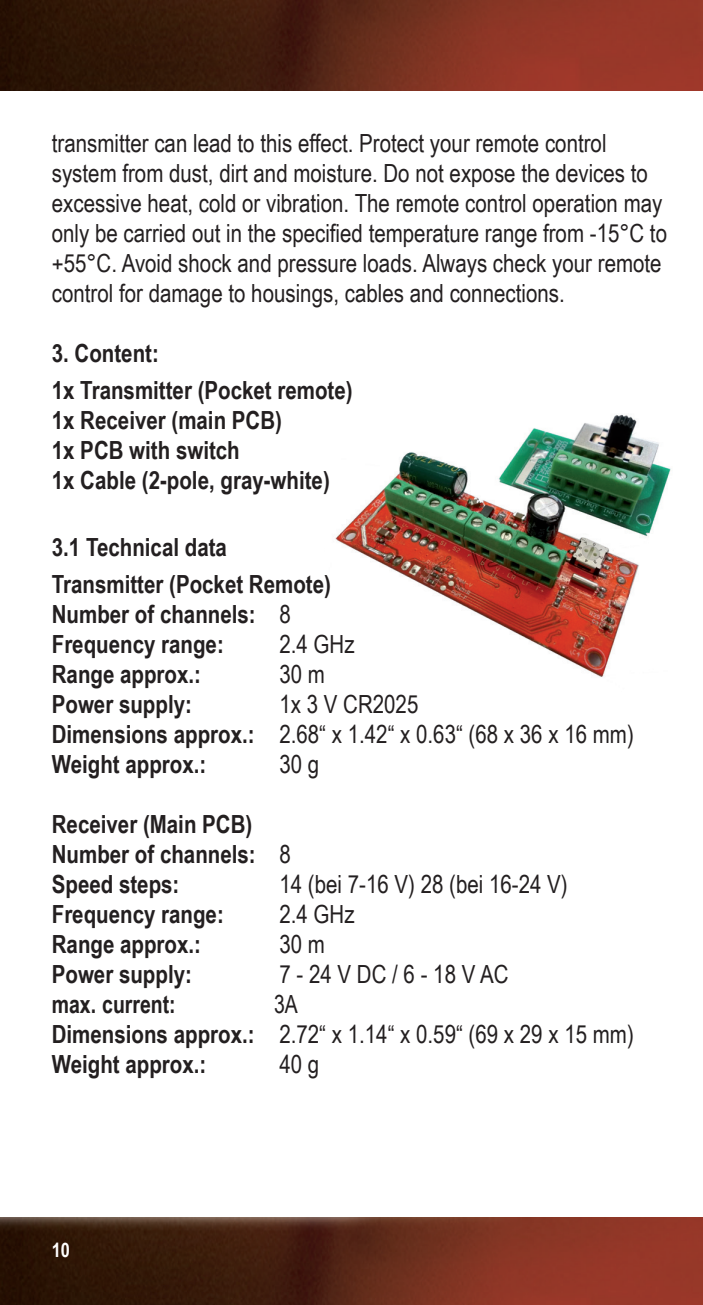
<style>
.page{position:relative;width:703px;height:1305px;background:#fff}
.page>*{position:absolute;margin:0;border:0;box-sizing:border-box;transform-origin:0 0}
.t1{font:25px/30px "Arial Narrow";color:#231f20}
.t2{font:700 25px/30px "Arial Narrow";color:#231f20}
.t3{font:700 25px "Arial Narrow";color:#231f20;scale:.95 1}
.t4{font:700 20px "Arial Narrow";color:#fff}
.s1{font-weight:400}
.s2{font-weight:700}
</style>
<div class="page">
<img style="left:0;top:1218px;width:703px;height:87px">
<img style="left:0;top:0;width:703px;height:91px">
<img style="left:335px;top:414px;width:336px;height:263px">
<svg style="left:0;top:0;width:4px;height:4px"></svg>
<p class="t1" style="left:52px;top:127px;width:617px">transmitter can lead to this effect. Protect your remote control system from dust, dirt and moisture. Do not expose the devices to excessive heat, cold or vibration. The remote control operation may only be carried out in the specified temperature range from -15°C to +55°C. Avoid shock and pressure loads. Always check your remote control for damage to housings, cables and connections.</p>
<p class="t2" style="left:52px;top:333px;width:302px;line-height:37px">3. Content:<br>1x Transmitter (Pocket remote)</p>
<p class="t2" style="left:52px;top:404px;width:279px">1x Receiver (main PCB)<br>1x PCB with switch<br>1x Cable (2-pole, gray-white)</p>
<p class="t2" style="left:52px;top:527px;width:281px;line-height:37px">3.1 Technical data<br>Transmitter (Pocket Remote)</p>
<p class="t2" style="left:52px;top:598px;width:240px">Number of channels: <span class="s1">8<br></span>Frequency range:</p>
<p class="t1" style="left:279px;top:628px;width:77px">2.4 GHz</p>
<p class="t2" style="left:52px;top:658px;width:151px">Range approx.:</p>
<p class="t1" style="left:279px;top:658px;width:47px">30 m</p>
<p class="t2" style="left:52px;top:688px;width:142px">Power supply:</p>
<p class="t1" style="left:52px;top:688px;width:583px;text-indent:228px">1x 3 V CR2025<br><span class="s2">Dimensions approx.:</span> 2.68“ x 1.42“ x 0.63“ (68 x 36 x 16 mm)<br><span class="s2">Weight approx.:</span></p>
<p class="t1" style="left:279px;top:748px;width:41px">30 g</p>
<p class="t2" style="left:52px;top:808px;width:240px">Receiver (Main PCB)<br>Number of channels: <span class="s1">8<br></span>Speed steps:</p>
<p class="t1" style="left:279px;top:868px;width:290px">14 (bei 7-16 V) 28 (bei 16-24 V)</p>
<p class="t2" style="left:52px;top:898px;width:174px">Frequency range:</p>
<p class="t1" style="left:279px;top:898px;width:77px">2.4 GHz</p>
<p class="t2" style="left:52px;top:928px;width:151px">Range approx.:</p>
<p class="t1" style="left:279px;top:928px;width:47px">30 m</p>
<p class="t2" style="left:52px;top:958px;width:142px">Power supply:</p>
<p class="t1" style="left:279px;top:958px;width:231px">7 - 24 V DC / 6 - 18 V AC</p>
<p class="t3" style="left:52px;top:985px;width:132px">max. current:</p>
<p class="t2" style="left:52px;top:988px;width:583px;text-indent:222px"><span class="s1">3A<br></span>Dimensions approx.: <span class="s1">2.72“ x 1.14“ x 0.59“ (69 x 29 x 15 mm)<br></span>Weight approx.:</p>
<p class="t1" style="left:279px;top:1048px;width:41px">40 g</p>
<p class="t4" style="left:52px;top:1235px;width:20px">10</p>
</div>
